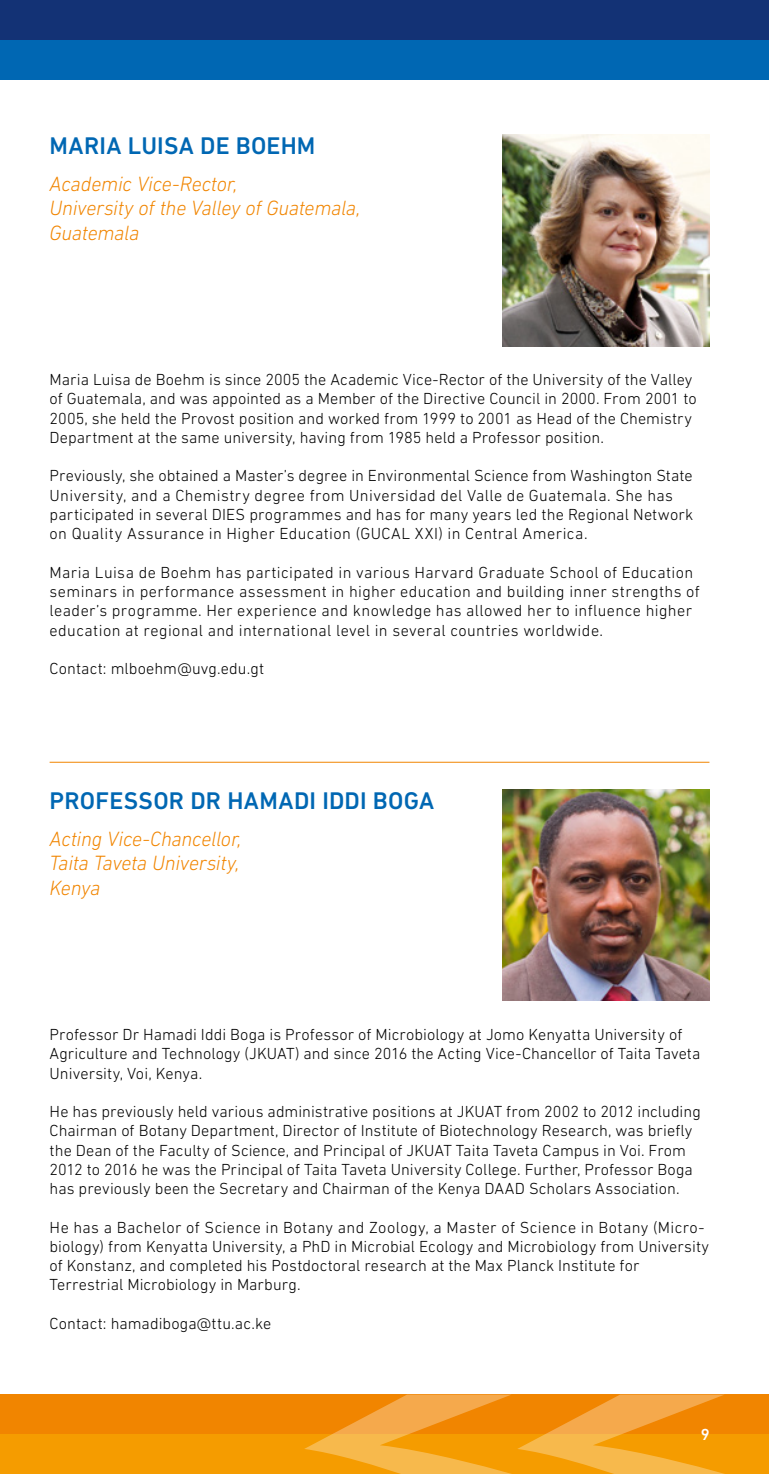
<style>
.page{position:relative;width:769px;height:1474px;background:#fff}
.page>*{position:absolute;margin:0;border:0;box-sizing:border-box;transform-origin:0 0}
.t1{font:500 24.5px "DIN Next LT Pro";letter-spacing:.01em;color:#0067b3}
.t2{font:italic 300 21px/24.5px "DIN Next LT Pro";letter-spacing:-.015em;color:#f18500}
.t3{font:300 16.28px/19.2px "DIN Next LT Pro";letter-spacing:.01em;color:#000}
.t4{font:500 16.28px "DIN Next LT Pro";color:#fff}
</style>
<div class="page">
<img style="left:503px;top:135px;width:206px;height:211px">
<img style="left:503px;top:789px;width:206px;height:211px">
<hr style="left:50px;top:761px;width:659px;height:1px;background:#f18500">
<div style="left:0;top:1394px;width:769px;height:55px;background:#f18500"></div>
<div style="left:0;top:1434px;width:769px;height:39px;background:#f59c00"></div>
<svg style="left:304px;top:1394px;width:420px;height:79px"></svg>
<div style="left:0;top:25px;width:769px;height:54px;background:#0067b3"></div>
<div style="left:0;top:0;width:769px;height:40px;background:#133275"></div>
<h1 class="t1" style="left:50px;top:131px;width:267px">MARIA LU ISA DE BOEHM</h1>
<p class="t2" style="left:50px;top:171px;width:312px">Academic Vice-Rector,<br>University of the Valley of Guatemala,<br>Guatemala</p>
<p class="t3" style="left:50px;top:370px;width:649px">Maria Luisa de Boehm is since 2005 the Academic Vice-Rector of the University of the Valley of Guatemala, and was appointed as a Member of the Directive Council in 2000. From 2001 to 2005, she held the Provost position and worked from 1999 to 2001 as Head of the Chemistry Department at the same university, having from 1985 held a Professor position.</p>
<p class="t3" style="left:50px;top:466px;width:645px">Previously, she obtained a Master’s degree in Environmental Science from Washington State University, and a Chemistry degree from Universidad del Valle de Guatemala. She has participated in several DIES programmes and has for many years led the Regional Network on Quality Assurance in Higher Education (GUCAL XXI) in Central America.</p>
<p class="t3" style="left:50px;top:562px;width:652px">Maria Luisa de Boehm has participated in various Harvard Graduate School of Education seminars in performance assessment in higher education and building inner strengths of leader’s programme. Her experience and knowledge has allowed her to influence higher education at regional and international level in several countries worldwide.</p>
<p class="t3" style="left:50px;top:658px;width:216px">Contact: mlboehm@uvg.edu.gt</p>
<h1 class="t1" style="left:50px;top:786px;width:386px">PROFESSOR DR HAMADI IDDI BOGA</h1>
<p class="t2" style="left:50px;top:826px;width:193px;text-align:justify">Acting Vice-Chancellor, Taita Taveta University, Kenya</p>
<p class="t3" style="left:50px;top:1024px;width:652px">Professor Dr Hamadi Iddi Boga is Professor of Microbiology at Jomo Kenyatta University of<br>Agriculture and Technology (JKUAT) and since 2016 the Acting Vice-Chancellor of Taita Taveta<br>University, Voi, Kenya.</p>
<p class="t3" style="left:50px;top:1101px;width:653px">He has previously held various administrative positions at JKUAT from 2002 to 2012 including Chairman of Botany Department, Director of Institute of Biotechnology Research, was briefly the Dean of the Faculty of Science, and Principal of JKUAT Taita Taveta Campus in Voi. From 2012 to 2016 he was the Principal of Taita Taveta University College. Further, Professor Boga has previously been the Secretary and Chairman of the Kenya DAAD Scholars Association.</p>
<p class="t3" style="left:50px;top:1217px;width:661px">He has a Bachelor of Science in Botany and Zoology, a Master of Science in Botany (Micro&shy;biology) from Kenyatta University, a PhD in Microbial Ecology and Microbiology from University of Konstanz, and completed his Postdoctoral research at the Max Planck Institute for Terrestrial Microbiology in Marburg.</p>
<p class="t3" style="left:50px;top:1313px;width:223px">Contact: hamadiboga@ttu.ac.ke</p>
<p class="t4" style="left:701px;top:1425px;width:10px">9</p>
</div>
